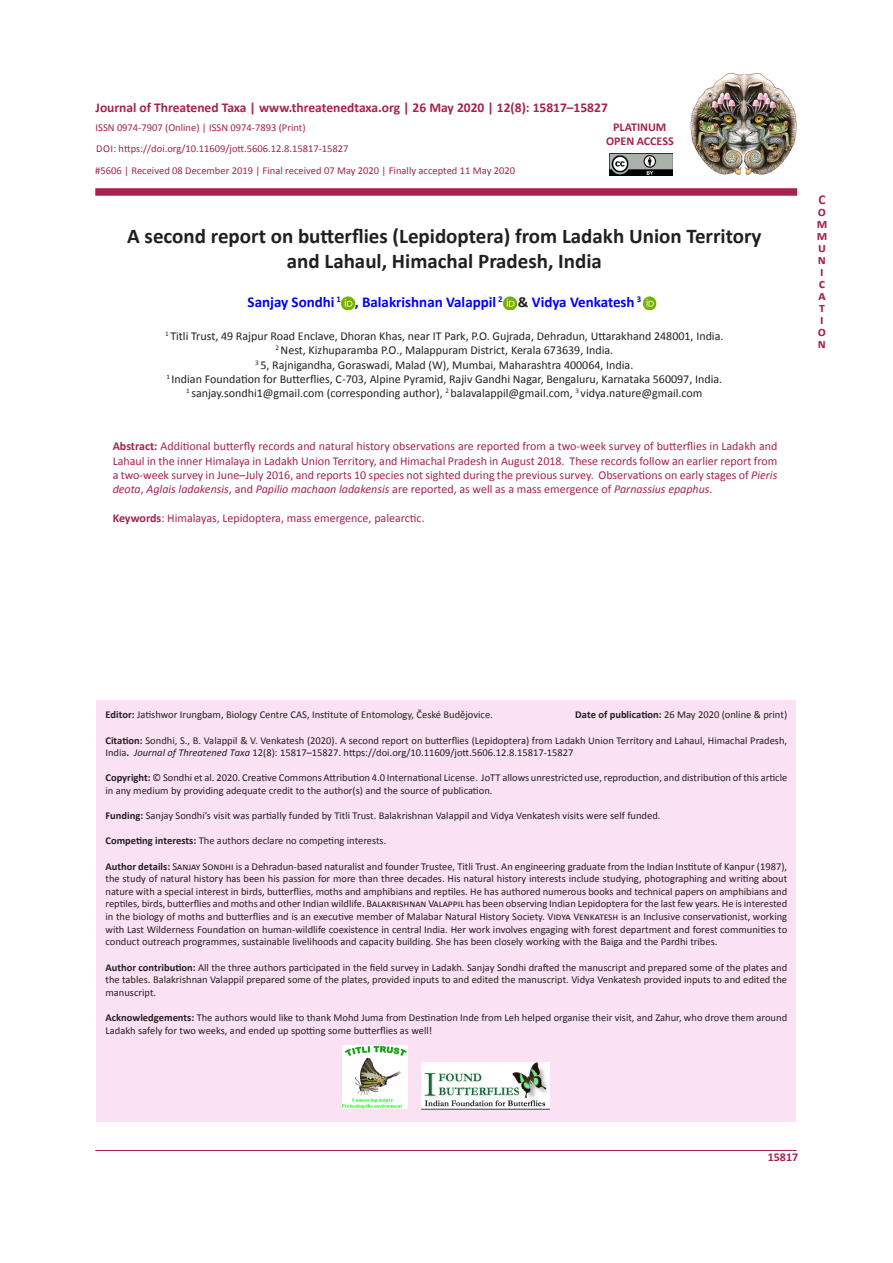
<style>
.page{position:relative;width:893px;height:1263px;background:#fff}
.page>*{position:absolute;margin:0;border:0;box-sizing:border-box;transform-origin:0 0}
.t1{font:700 21px/25.2px "Calibri";color:#231f20;text-align:center}
.t2{font:700 15px "Calibri";color:#00f}
.t3{font:700 13.5px "Calibri";color:#a5234c}
.t4{font:13.5px "Calibri Bold 2";color:#a5234c}
.t5{font:12px/14.4px "Calibri";color:#a5234c;text-align:justify}
.t6{font:12px "Calibri";color:#231f20}
.jott_notes_citation{font:700 12px "Calibri";color:#a5234c}
.t7{font:12px "Calibri Bold 2";color:#a5234c}
.Body{font:10.5px/12.6px "Calibri";color:#231f20;text-align:justify}
.jott_notes_citation-2{font:10.5px/12.6px "Calibri";color:#231f20}
.jott_notes_citation-3{font:10.5px "Calibri";color:#a5234c}
.s1{font-family:"Calibri 2"}
.s2{font-family:"Calibri Bold 2";font-weight:400;color:#231f20}
.s3{font-weight:700}
.s4{font-style:italic}
.s5{font-family:"Calibri Bold 2"}
</style>
<div class="page">
<div style="left:96px;top:700px;width:700px;height:422px;background:#fbe1f4"></div>
<img style="left:690px;top:72px;width:107px;height:103px">
<img style="left:609px;top:154px;width:63px;height:22px">
<svg style="left:342px;top:297px;width:13px;height:13px"></svg>
<svg style="left:504px;top:297px;width:13px;height:13px"></svg>
<svg style="left:643px;top:297px;width:13px;height:13px"></svg>
<hr style="left:95px;top:1150px;width:702px;height:1px;background:#a5234c">
<div style="left:95px;top:188px;width:702px;height:8px;background:#a5234c"></div>
<img style="left:421px;top:1062px;width:129px;height:47px">
<img style="left:342px;top:1045px;width:65px;height:63px">
<p class="t3" style="left:96px;top:99px;width:514px">Journal of Threatened Taxa | www.threatenedtaxa.org | 26 May 2020 | 12(8): 15817–15827</p>
<p class="jott_notes_citation-3" style="left:96px;top:121px;width:211px">ISSN 0974-7907 (Online) | ISSN 0974-7893 (Print)</p>
<p class="jott_notes_citation-3" style="left:96px;top:142px;width:254px">DOI: https://doi.org/10.11609/jott.5606.<span class="s1">12</span>.8.15817-15827</p>
<p class="jott_notes_citation-3" style="left:95px;top:164px;width:421px">#5606 | Received 08 December 2019 | Final received 07 May 2020 | Finally accepted 11 May 2020</p>
<p class="jott_notes_citation" style="left:613px;top:119px;width:55px">PLATINUM</p>
<p class="jott_notes_citation" style="left:606px;top:133px;width:69px">OPEN ACCESS</p>
<p class="t1" style="left:127px;top:223px;width:636px">A second report on butterflies (Lepidoptera) from Ladakh Union Territory and Lahaul, Himachal Pradesh, India</p>
<p class="t2" style="left:248px;top:293px;width:395px">Sanjay Sondhi <sup>1</sup> , Balakrishnan Valappil <sup>2</sup> <span class="s2">&amp;</span> Vidya Venkatesh <sup>3</sup></p>
<p class="t6" style="left:165px;top:328px;width:560px"><sup>1</sup> Titli Trust, 49 Rajpur Road Enclave, Dhoran Khas, near IT Park, P.O. Gujrada, Dehradun, Uttarakhand 248001, India.</p>
<p class="t6" style="left:275px;top:343px;width:339px"><sup>2</sup> Nest, Kizhuparamba P.O., Malappuram District, Kerala 673639, India.</p>
<p class="t6" style="left:255px;top:357px;width:380px"><sup>3</sup> 5, Rajnigandha, Goraswadi, Malad (W), Mumbai, Maharashtra 400064, India.</p>
<p class="t6" style="left:166px;top:371px;width:557px"><sup>1</sup> Indian Foundation for Butterflies, C-703, Alpine Pyramid, Rajiv Gandhi Nagar, Bengaluru, Karnataka 560097, India.</p>
<p class="t6" style="left:186px;top:386px;width:518px"><sup>1</sup> sanjay.sondhi1@gmail.com (corresponding author), <sup>2</sup> balavalappil@gmail.com, <sup>3</sup> vidya.nature@gmail.com</p>
<p class="t5" style="left:113px;top:439px;width:666px"><span class="s3">Abstract:</span> Additional butterfly records and natural history observations are reported from a two-week survey of butterflies in Ladakh and Lahaul in the inner Himalaya in Ladakh Union Territory, and Himachal Pradesh in August 2018. These records follow an earlier report from a two-week survey in June–July 2016, and reports 10 species not sighted during the previous survey. Observations on early stages of <span class="s4">Pieris deota</span>, <span class="s4">Aglais ladakensis</span>, and <span class="s4">Papilio machaon ladakensis</span> are reported, as well as a mass emergence of <span class="s4">Parnassius epaphus</span>.</p>
<p class="t5" style="left:113px;top:511px;width:314px"><span class="s3">Keywords</span>: Himalayas, Lepidoptera, mass emergence, palearctic.</p>
<p class="t4" style="left:818px;top:191px;width:9px">C</p>
<p class="t3" style="left:818px;top:203px;width:10px">o</p>
<p class="t3" style="left:817px;top:215px;width:12px">m</p>
<p class="t3" style="left:817px;top:227px;width:12px">m</p>
<p class="t3" style="left:818px;top:239px;width:9px">u</p>
<p class="t3" style="left:818px;top:251px;width:10px">n</p>
<p class="t3" style="left:820px;top:263px;width:5px">i</p>
<p class="t3" style="left:819px;top:275px;width:8px">c</p>
<p class="t3" style="left:818px;top:287px;width:9px">a</p>
<p class="t3" style="left:819px;top:299px;width:7px">t</p>
<p class="t3" style="left:820px;top:311px;width:5px">i</p>
<p class="t3" style="left:818px;top:323px;width:10px">o</p>
<p class="t3" style="left:818px;top:335px;width:10px">n</p>
<p class="Body" style="left:105px;top:709px;width:389px"><span class="s5">Editor:</span> Jatishwor Irungbam, Biology Centre CAS, Institute of Entomology, České Budějovice.</p>
<p class="Body" style="left:575px;top:709px;width:213px"><span class="s3">Date of publication:</span> 26 May 2020 (online &amp; print)</p>
<p class="jott_notes_citation-2" style="left:105px;top:734px;width:683px"><span class="s3">Citation:</span> Sondhi, S., B. Valappil &amp; V. Venkatesh (2020). A second report on butterflies (Lepidoptera) from Ladakh Union Territory and Lahaul, Himachal Pradesh,<br>India<span class="s5">.</span> <span class="s4">Journal of Threatened Taxa</span> 12(8): 15817–15827. https://doi.org/10.11609/jott.5606.<span class="s1">12</span>.8.15817-15827</p>
<p class="jott_notes_citation-2" style="left:105px;top:772px;width:683px"><span class="s5">Copyright:</span> © Sondhi et al. 2020. Creative Commons Attribution 4.0 International License. JoTT allows unrestricted use, reproduction, and distribution of this article in any medium by providing adequate credit to the author(s) and the source of publication.</p>
<p class="Body" style="left:105px;top:809px;width:556px"><span class="s3">Funding:</span> Sanjay Sondhi’s visit was partially funded by Titli Trust. Balakrishnan Valappil and Vidya Venkatesh visits were self funded.</p>
<p class="Body" style="left:105px;top:835px;width:282px"><span class="s3">Competing interests:</span> The authors declare no competing interests.</p>
<p class="Body" style="left:105px;top:860px;width:683px"><span class="s3">Author details:</span> Sanjay Sondhi is a Dehradun-based naturalist and founder Trustee, Titli Trust. An engineering graduate from the Indian Institute of Kanpur (1987), the study of natural history has been his passion for more than three decades. His natural history interests include studying, photographing and writing about nature with a special interest in birds, butterflies, moths and amphibians and reptiles. He has authored numerous books and technical papers on amphibians and reptiles, birds, butterflies and moths and other Indian wildlife. Balakrishnan Valappil has been observing Indian Lepidoptera for the last few years. He is interested in the biology of moths and butterflies and is an executive member of Malabar Natural History Society. Vidya Venkatesh is an Inclusive conservationist, working with Last Wilderness Foundation on human-wildlife coexistence in central India. Her work involves engaging with forest department and forest communities to conduct outreach programmes, sustainable livelihoods and capacity building. She has been closely working with the Baiga and the Pardhi tribes.</p>
<p class="Body" style="left:105px;top:961px;width:683px"><span class="s3">Author contribution:</span> All the three authors participated in the field survey in Ladakh. Sanjay Sondhi drafted the manuscript and prepared some of the plates and the tables. Balakrishnan Valappil prepared some of the plates, provided inputs to and edited the manuscript. Vidya Venkatesh provided inputs to and edited the manuscript.</p>
<p class="Body" style="left:105px;top:1011px;width:683px"><span class="s3">Acknowledgements:</span> The authors would like to thank Mohd Juma from Destination Inde from Leh helped organise their visit, and Zahur, who drove them around<br>Ladakh safely for two weeks, and ended up spotting some butterflies as well!</p>
<p class="t7" style="left:768px;top:1149px;width:32px">15817</p>
</div>
